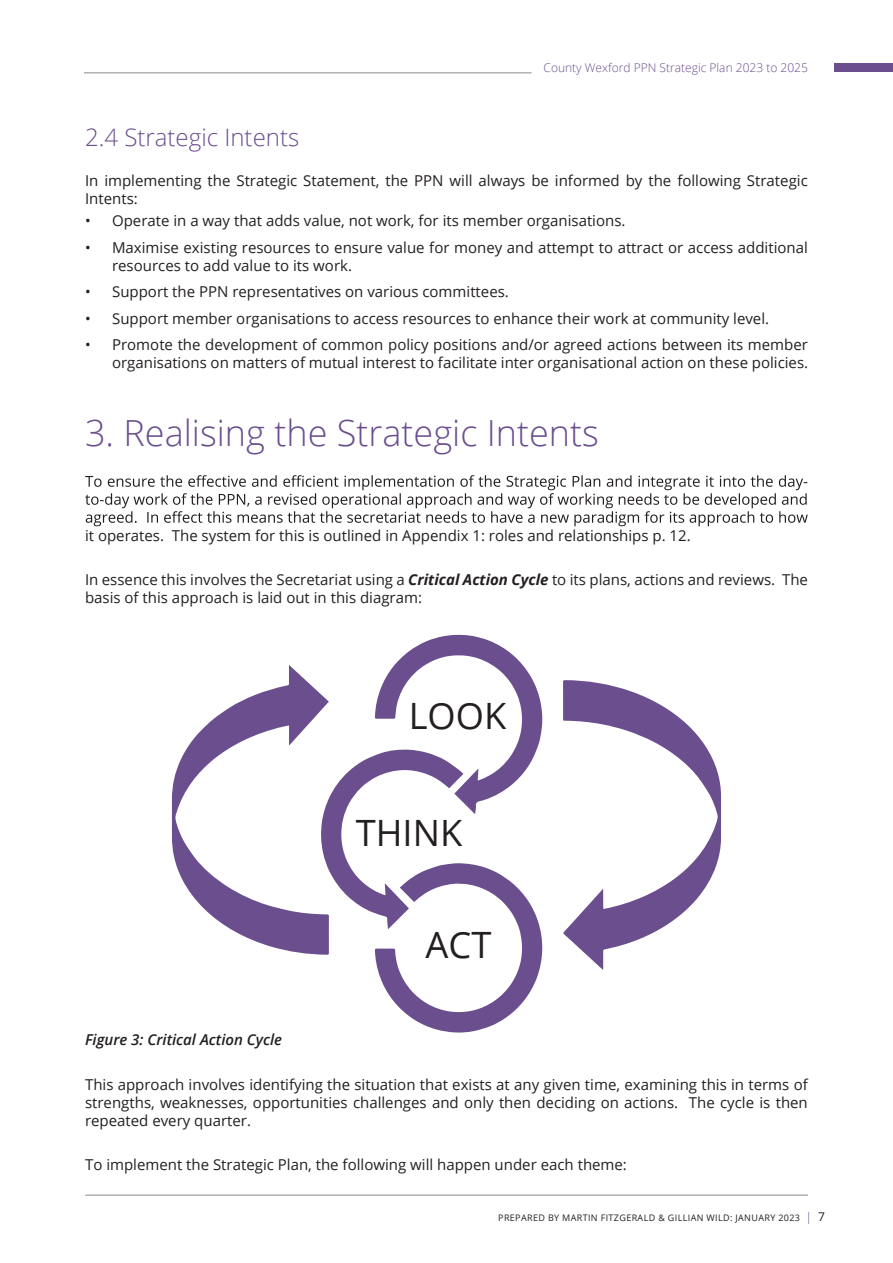
<style>
.page{position:relative;width:893px;height:1263px;background:#fff}
.page>*{position:absolute;margin:0;border:0;box-sizing:border-box;transform-origin:0 0}
.t1{font:36.3px "Open Sans";color:#231f20}
.t2{font:300 36px "Open Sans";color:#6a4e8e}
.t3{font:300 24px "Open Sans";color:#6a4e8e}
.t4{font:15px/18px "Open Sans";color:#231f20}
.t5{font:italic 600 15px "Open Sans";color:#231f20}
.t6{font:300 12px "Open Sans";color:#6a4e8e}
.t7{font:9px "Open Sans";letter-spacing:.04em;color:#231f20}
.s1{font-weight:700;font-style:italic}
.s2{font-weight:300;font-size:12px;color:#6a4e8e}
.s3{font-size:12px}
</style>
<div class="page">
<hr style="left:85px;top:1195px;width:723px;height:1px;background:#8a8c8e">
<hr style="left:84px;top:73px;width:447px;height:1px;background:#8a8c8e">
<div style="left:834px;top:63px;width:59px;height:9px;background:#6a4e8e"></div>
<svg style="left:85px;top:475px;width:723px;height:51px"></svg>
<svg style="left:563px;top:680px;width:158px;height:290px"></svg>
<svg style="left:172px;top:665px;width:148px;height:290px"></svg>
<svg style="left:320px;top:634px;width:223px;height:399px"></svg>
<p class="t6" style="left:544px;top:59px;width:266px">County Wexford PPN Strategic Plan 2023 to 2025</p>
<p class="t6" style="left:501px;top:59px;width:266px">County Wexford PPN Strategic Plan 2023 to 2025</p>
<h3 class="t3" style="left:85px;top:121px;width:216px">2.4 Strategic Intents</h3>
<p class="t4" style="left:85px;top:171px;width:724px">In implementing the Strategic Statement, the PPN will always be informed by the following Strategic<br>Intents:</p>
<p class="t4" style="left:85px;top:212px;width:542px">• Operate in a way that adds value, not work, for its member organisations.</p>
<p class="t4" style="left:112px;top:238px;width:697px;text-indent:-27px">• Maximise existing resources to ensure value for money and attempt to attract or access additional resources to add value to its work.</p>
<p class="t4" style="left:85px;top:283px;width:425px">• Support the PPN representatives on various committees.</p>
<p class="t4" style="left:85px;top:309px;width:685px">• Support member organisations to access resources to enhance their work at community level.</p>
<p class="t4" style="left:85px;top:336px;width:725px;text-align:right">• Promote the development of common policy positions and/or agreed actions between its member organisations on matters of mutual interest to facilitate inter organisational action on these policies.</p>
<h2 class="t2" style="left:85px;top:409px;width:515px">3. Realising the Strategic Intents</h2>
<p class="t4" style="left:85px;top:526px;width:607px">it operates. The system for this is outlined in Appendix 1: roles and relationships p. 12.</p>
<p class="t4" style="left:85px;top:570px;width:724px">In essence this involves the Secretariat using a <span class="s1">Critical Action Cycle</span> to its plans, actions and reviews. The basis of this approach is laid out in this diagram:</p>
<h1 class="t1" style="left:409px;top:691px;width:99px">LOOK</h1>
<h1 class="t1" style="left:356px;top:808px;width:108px">THINK</h1>
<h1 class="t1" style="left:426px;top:920px;width:67px">ACT</h1>
<p class="t5" style="left:85px;top:1030px;width:199px">Figure 3: Critical Action Cycle</p>
<p class="t4" style="left:85px;top:1075px;width:724px;text-align:justify">This approach involves identifying the situation that exists at any given time, examining this in terms of strengths, weaknesses, opportunities challenges and only then deciding on actions. The cycle is then repeated every quarter.</p>
<p class="t4" style="left:85px;top:1155px;width:543px">To implement the Strategic Plan, the following will happen under each theme:</p>
<p class="t7" style="left:456px;top:1211px;width:328px">PREPARED BY MARTIN FITZGERALD &amp; GILLIAN WILD: JANUARY 2023 <span class="s2">|</span> <span class="s3">7</span></p>
<p class="t7" style="left:498px;top:1211px;width:328px">PREPARED BY MARTIN FITZGERALD &amp; GILLIAN WILD: JANUARY 2023 <span class="s2">|</span> <span class="s3">7</span></p>
</div>
